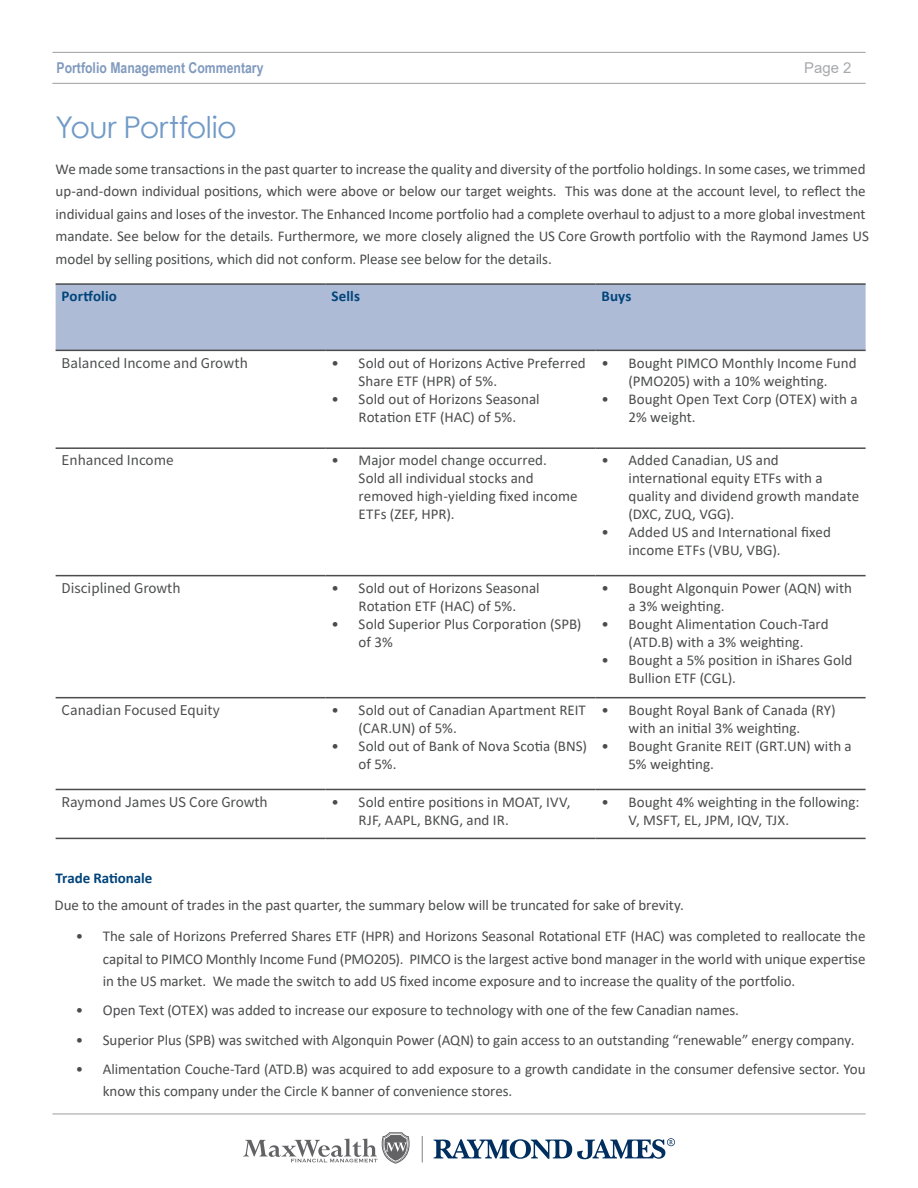
<style>
.page{position:relative;width:918px;height:1188px;background:#fff}
.page>*{position:absolute;margin:0;border:0;box-sizing:border-box;transform-origin:0 0}
.t1{font:30px "Century Gothic";letter-spacing:-.015em;color:#719ac7}
.t2{font:15px/18px "Calibri";letter-spacing:-.005em;color:#4b4c4d}
.t3{font:15px "Source Sans Pro";color:#4b4c4d}
.t4{font:700 15px "Calibri";letter-spacing:.005em;color:#00447b}
.t5{font:700 15px "Arial Narrow";color:#819abf}
.t6{font:15px "Arial";color:#a8a9ad}
</style>
<div class="page">
<hr style="left:52px;top:83px;width:814px;height:1px;background:#a8a9ad">
<hr style="left:52px;top:1113px;width:814px;height:1px;background:#a8a9ad">
<hr style="left:52px;top:52px;width:814px;height:1px;background:#a8a9ad">
<svg style="left:434px;top:1138px;width:241px;height:22px"></svg>
<svg style="left:422px;top:1136px;width:1px;height:26px"></svg>
<svg style="left:243px;top:1132px;width:167px;height:32px"></svg>
<div style="left:56px;top:285px;width:810px;height:65px;background:#adbbd6"></div>
<hr style="left:56px;top:283px;width:270px;height:2px;background:#4b4c4d">
<hr style="left:326px;top:283px;width:270px;height:2px;background:#4b4c4d">
<hr style="left:596px;top:283px;width:270px;height:2px;background:#4b4c4d">
<hr style="left:56px;top:350px;width:270px;height:1px;background:#4b4c4d">
<hr style="left:326px;top:350px;width:270px;height:1px;background:#4b4c4d">
<hr style="left:596px;top:350px;width:270px;height:1px;background:#4b4c4d">
<hr style="left:56px;top:447px;width:270px;height:2px;background:#4b4c4d">
<hr style="left:326px;top:447px;width:270px;height:2px;background:#4b4c4d">
<hr style="left:596px;top:447px;width:270px;height:2px;background:#4b4c4d">
<hr style="left:56px;top:575px;width:270px;height:1px;background:#4b4c4d">
<hr style="left:326px;top:575px;width:270px;height:1px;background:#4b4c4d">
<hr style="left:596px;top:575px;width:270px;height:1px;background:#4b4c4d">
<hr style="left:56px;top:697px;width:270px;height:1px;background:#4b4c4d">
<hr style="left:326px;top:697px;width:270px;height:1px;background:#4b4c4d">
<hr style="left:596px;top:697px;width:270px;height:1px;background:#4b4c4d">
<hr style="left:56px;top:789px;width:270px;height:1px;background:#4b4c4d">
<hr style="left:326px;top:789px;width:270px;height:1px;background:#4b4c4d">
<hr style="left:596px;top:789px;width:270px;height:1px;background:#4b4c4d">
<hr style="left:56px;top:838px;width:270px;height:1px;background:#4b4c4d">
<hr style="left:326px;top:838px;width:270px;height:1px;background:#4b4c4d">
<hr style="left:596px;top:838px;width:270px;height:1px;background:#4b4c4d">
<p class="t5" style="left:57px;top:56px;width:208px">Portfolio Management Commentary</p>
<p class="t6" style="left:804px;top:57px;width:49px">Page 2</p>
<p class="t1" style="left:56px;top:106px;width:183px">Your Portfolio</p>
<p class="t2" style="left:56px;top:157px;width:815px;line-height:22.5px">We made some transactions in the past quarter to increase the quality and diversity of the portfolio holdings. In some cases, we trimmed up-and-down individual positions, which were above or below our target weights. This was done at the account level, to reflect the individual gains and loses of the investor. The Enhanced Income portfolio had a complete overhaul to adjust to a more global investment mandate. See below for the details. Furthermore, we more closely aligned the US Core Growth portfolio with the Raymond James US model by selling positions, which did not conform. Please see below for the details.</p>
<p class="t4" style="left:62px;top:286px;width:57px">Portfolio</p>
<p class="t4" style="left:332px;top:286px;width:30px">Sells</p>
<p class="t4" style="left:602px;top:286px;width:31px">Buys</p>
<p class="t3" style="left:62px;top:353px;width:188px">Balanced Income and Growth</p>
<p class="t2" style="left:359px;top:353px;width:229px;text-indent:-27px">• Sold out of Horizons Active Preferred<br>Share ETF (HPR) of 5%.</p>
<p class="t2" style="left:332px;top:389px;width:210px;text-align:center">• Sold out of Horizons Seasonal<br>Rotation ETF (HAC) of 5%.</p>
<p class="t2" style="left:602px;top:353px;width:257px;text-align:center">• Bought PIMCO Monthly Income Fund (PMO205) with a 10% weighting.</p>
<p class="t2" style="left:629px;top:389px;width:231px;text-indent:-27px">• Bought Open Text Corp (OTEX) with a<br>2% weight.</p>
<p class="t3" style="left:62px;top:451px;width:114px">Enhanced Income</p>
<p class="t2" style="left:359px;top:451px;width:221px;text-indent:-27px">• Major model change occurred.<br>Sold all individual stocks and removed high-yielding fixed income<br>ETFs (ZEF, HPR).</p>
<p class="t2" style="left:629px;top:451px;width:232px;text-indent:-27px">• Added Canadian, US and international equity ETFs with a quality and dividend growth mandate (DXC, ZUQ, VGG).</p>
<p class="t2" style="left:629px;top:523px;width:204px;text-indent:-27px">• Added US and International fixed income ETFs (VBU, VBG).</p>
<p class="t3" style="left:62px;top:578px;width:120px">Disciplined Growth</p>
<p class="t2" style="left:332px;top:579px;width:210px;text-align:center">• Sold out of Horizons Seasonal<br>Rotation ETF (HAC) of 5%.</p>
<p class="t2" style="left:359px;top:615px;width:224px;text-indent:-27px">• Sold Superior Plus Corporation (SPB) of 3%</p>
<p class="t2" style="left:629px;top:579px;width:225px;text-indent:-27px">• Bought Algonquin Power (AQN) with a 3% weighting.</p>
<p class="t2" style="left:602px;top:615px;width:229px;text-align:center">• Bought Alimentation Couch-Tard (ATD.B) with a 3% weighting.</p>
<p class="t2" style="left:629px;top:651px;width:225px;text-indent:-27px">• Bought a 5% position in iShares Gold<br>Bullion ETF (CGL).</p>
<p class="t3" style="left:62px;top:700px;width:160px">Canadian Focused Equity</p>
<p class="t2" style="left:359px;top:701px;width:229px;text-indent:-27px">• Sold out of Canadian Apartment REIT (CAR.UN) of 5%.</p>
<p class="t2" style="left:359px;top:737px;width:230px;text-indent:-27px">• Sold out of Bank of Nova Scotia (BNS) of 5%.</p>
<p class="t2" style="left:602px;top:701px;width:236px;text-align:center">• Bought Royal Bank of Canada (RY) with an initial 3% weighting.</p>
<p class="t2" style="left:629px;top:737px;width:225px;text-indent:-27px">• Bought Granite REIT (GRT.UN) with a<br>5% weighting.</p>
<p class="t3" style="left:62px;top:792px;width:208px">Raymond James US Core Growth</p>
<p class="t2" style="left:359px;top:792px;width:213px;text-indent:-27px">• Sold entire positions in MOAT, IVV,<br>RJF, AAPL, BKNG, and IR.</p>
<p class="t2" style="left:629px;top:792px;width:232px;text-indent:-27px">• Bought 4% weighting in the following:<br>V, MSFT, EL, JPM, IQV, TJX.</p>
<p class="t4" style="left:56px;top:867px;width:98px">Trade Rationale</p>
<p class="t2" style="left:54px;top:896px;width:631px">Due to the amount of trades in the past quarter, the summary below will be truncated for sake of brevity.</p>
<p class="t2" style="left:103px;top:925px;width:764px;line-height:22.5px;text-align:justify;text-indent:-27px">• The sale of Horizons Preferred Shares ETF (HPR) and Horizons Seasonal Rotational ETF (HAC) was completed to reallocate the capital to PIMCO Monthly Income Fund (PMO205). PIMCO is the largest active bond manager in the world with unique expertise in the US market. We made the switch to add US fixed income exposure and to increase the quality of the portfolio.</p>
<p class="t2" style="left:76px;top:1001px;width:665px">• Open Text (OTEX) was added to increase our exposure to technology with one of the few Canadian names.</p>
<p class="t2" style="left:76px;top:1030px;width:780px">• Superior Plus (SPB) was switched with Algonquin Power (AQN) to gain access to an outstanding “renewable” energy company.</p>
<p class="t2" style="left:103px;top:1057px;width:764px;line-height:22.5px;text-indent:-27px">• Alimentation Couche-Tard (ATD.B) was acquired to add exposure to a growth candidate in the consumer defensive sector. You know this company under the Circle K banner of convenience stores.</p>
</div>
